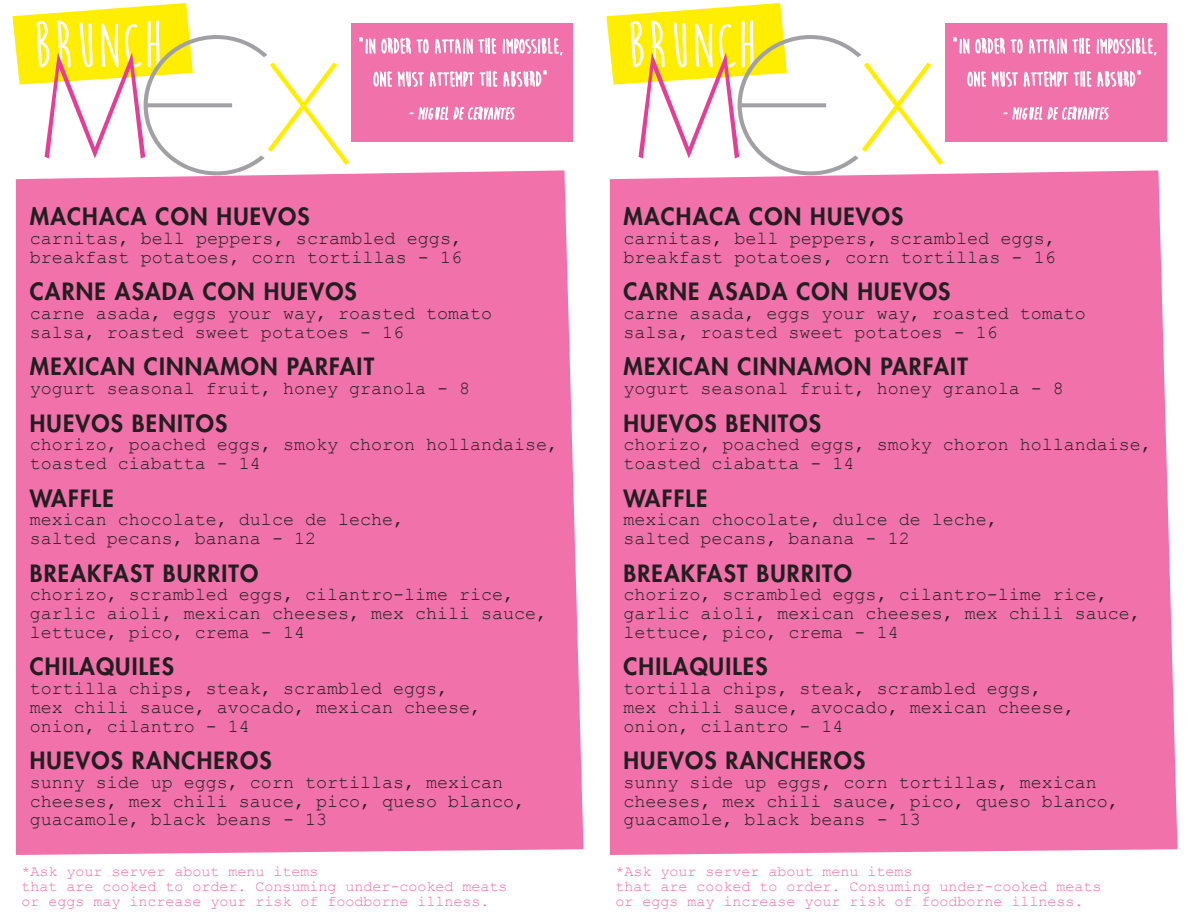
<style>
.page{position:relative;width:1188px;height:918px;background:#fff}
.page>*{position:absolute;margin:0;border:0;box-sizing:border-box;transform-origin:0 0}
.t1{font:700 63.15px "Moon Flower";color:#fff;scale:1.11 1}
.Apps___Sides{font:800 23.25px "Futura LT";letter-spacing:.05em;color:#231f20}
.ENTREES{font:800 23.25px "Futura LT";letter-spacing:.05em;color:#231f20}
.ENTREES-2{font:18.45px "Courier New";color:#231f20}
.page_text{font:18.45px "Courier New";color:#231f20}
.page_text-2{font:18.3px/18.8px "Courier New";color:#231f20}
.page_text-3{font:15px "Courier New";color:#f171ab}
</style>
<div class="page">
<div style="left:16px;top:170px;width:567px;height:685px;background:#f171ab"></div>
<div style="left:610px;top:170px;width:567px;height:685px;background:#f171ab"></div>
<div style="left:351px;top:23px;width:221px;height:118px;background:#f171ab"></div>
<svg style="left:359px;top:37px;width:204px;height:105px"></svg>
<div style="left:945px;top:23px;width:221px;height:118px;background:#f171ab"></div>
<svg style="left:953px;top:37px;width:204px;height:105px"></svg>
<svg style="left:12px;top:3px;width:337px;height:172px"></svg>
<svg style="left:606px;top:3px;width:337px;height:172px"></svg>
<p class="t1" style="left:32px;top:13px;width:119px">BRUNCH</p>
<p class="t1" style="left:626px;top:13px;width:119px">BRUNCH</p>
<p class="ENTREES" style="left:30px;top:201px;width:281px">MACHACA CON HUEVOS</p>
<p class="ENTREES-2" style="left:30px;top:227px;width:434px">carnitas, bell peppers, scrambled eggs,</p>
<p class="page_text" style="left:30px;top:246px;width:434px">breakfast potatoes, corn tortillas - 16</p>
<p class="ENTREES" style="left:30px;top:276px;width:329px">CARNE ASADA CON HUEVOS</p>
<p class="page_text-2" style="left:30px;top:303px;width:464px">carne asada, eggs your way, roasted tomato</p>
<p class="page_text-2" style="left:30px;top:322px;width:376px">salsa, roasted sweet potatoes - 16</p>
<p class="Apps___Sides" style="left:30px;top:351px;width:346px">MEXICAN CINNAMON PARFAIT</p>
<p class="page_text-2" style="left:30px;top:378px;width:442px">yogurt seasonal fruit, honey granola - 8</p>
<p class="Apps___Sides" style="left:30px;top:408px;width:199px">HUEVOS BENITOS</p>
<p class="page_text-2" style="left:30px;top:435px;width:530px">chorizo, poached eggs, smoky choron hollandaise, toasted ciabatta - 14</p>
<p class="Apps___Sides" style="left:30px;top:483px;width:85px">WAFFLE</p>
<p class="page_text-2" style="left:30px;top:510px;width:376px">mexican chocolate, dulce de leche,</p>
<p class="page_text-2" style="left:30px;top:528px;width:288px">salted pecans, banana - 12</p>
<p class="Apps___Sides" style="left:30px;top:558px;width:230px">BREAKFAST BURRITO</p>
<p class="page_text-2" style="left:30px;top:585px;width:519px">chorizo, scrambled eggs, cilantro-lime rice, garlic aioli, mexican cheeses, mex chili sauce, lettuce, pico, crema - 14</p>
<p class="Apps___Sides" style="left:30px;top:651px;width:146px">CHILAQUILES</p>
<p class="page_text-2" style="left:30px;top:678px;width:420px">tortilla chips, steak, scrambled eggs,</p>
<p class="page_text-2" style="left:30px;top:697px;width:453px">mex chili sauce, avocado, mexican cheese,</p>
<p class="page_text-2" style="left:30px;top:716px;width:222px">onion, cilantro - 14</p>
<p class="Apps___Sides" style="left:30px;top:745px;width:243px">HUEVOS RANCHEROS</p>
<p class="page_text-2" style="left:30px;top:772px;width:497px">sunny side up eggs, corn tortillas, mexican cheeses, mex chili sauce, pico, queso blanco, guacamole, black beans - 13</p>
<p class="page_text-3" style="left:21px;top:862px;width:299px">*Ask your server about menu items</p>
<p class="page_text-3" style="left:21px;top:877px;width:488px">that are cooked to order. Consuming under-cooked meats</p>
<p class="page_text-3" style="left:21px;top:892px;width:470px">or eggs may increase your risk of foodborne illness.</p>
<p class="ENTREES" style="left:623px;top:201px;width:281px">MACHACA CON HUEVOS</p>
<p class="ENTREES-2" style="left:623px;top:227px;width:434px">carnitas, bell peppers, scrambled eggs,</p>
<p class="page_text" style="left:623px;top:246px;width:434px">breakfast potatoes, corn tortillas - 16</p>
<p class="ENTREES" style="left:623px;top:276px;width:329px">CARNE ASADA CON HUEVOS</p>
<p class="page_text-2" style="left:623px;top:303px;width:464px">carne asada, eggs your way, roasted tomato</p>
<p class="page_text-2" style="left:623px;top:322px;width:376px">salsa, roasted sweet potatoes - 16</p>
<p class="Apps___Sides" style="left:623px;top:351px;width:346px">MEXICAN CINNAMON PARFAIT</p>
<p class="page_text-2" style="left:623px;top:378px;width:442px">yogurt seasonal fruit, honey granola - 8</p>
<p class="Apps___Sides" style="left:623px;top:408px;width:199px">HUEVOS BENITOS</p>
<p class="page_text-2" style="left:623px;top:435px;width:530px">chorizo, poached eggs, smoky choron hollandaise, toasted ciabatta - 14</p>
<p class="Apps___Sides" style="left:623px;top:483px;width:85px">WAFFLE</p>
<p class="page_text-2" style="left:623px;top:510px;width:376px">mexican chocolate, dulce de leche,</p>
<p class="page_text-2" style="left:623px;top:528px;width:288px">salted pecans, banana - 12</p>
<p class="Apps___Sides" style="left:623px;top:558px;width:230px">BREAKFAST BURRITO</p>
<p class="page_text-2" style="left:623px;top:585px;width:519px">chorizo, scrambled eggs, cilantro-lime rice, garlic aioli, mexican cheeses, mex chili sauce, lettuce, pico, crema - 14</p>
<p class="Apps___Sides" style="left:623px;top:651px;width:146px">CHILAQUILES</p>
<p class="page_text-2" style="left:623px;top:678px;width:420px">tortilla chips, steak, scrambled eggs,</p>
<p class="page_text-2" style="left:623px;top:697px;width:453px">mex chili sauce, avocado, mexican cheese,</p>
<p class="page_text-2" style="left:623px;top:716px;width:222px">onion, cilantro - 14</p>
<p class="Apps___Sides" style="left:623px;top:745px;width:243px">HUEVOS RANCHEROS</p>
<p class="page_text-2" style="left:623px;top:772px;width:497px">sunny side up eggs, corn tortillas, mexican cheeses, mex chili sauce, pico, queso blanco, guacamole, black beans - 13</p>
<p class="page_text-3" style="left:615px;top:862px;width:299px">*Ask your server about menu items</p>
<p class="page_text-3" style="left:615px;top:877px;width:488px">that are cooked to order. Consuming under-cooked meats</p>
<p class="page_text-3" style="left:615px;top:892px;width:470px">or eggs may increase your risk of foodborne illness.</p>
</div>
